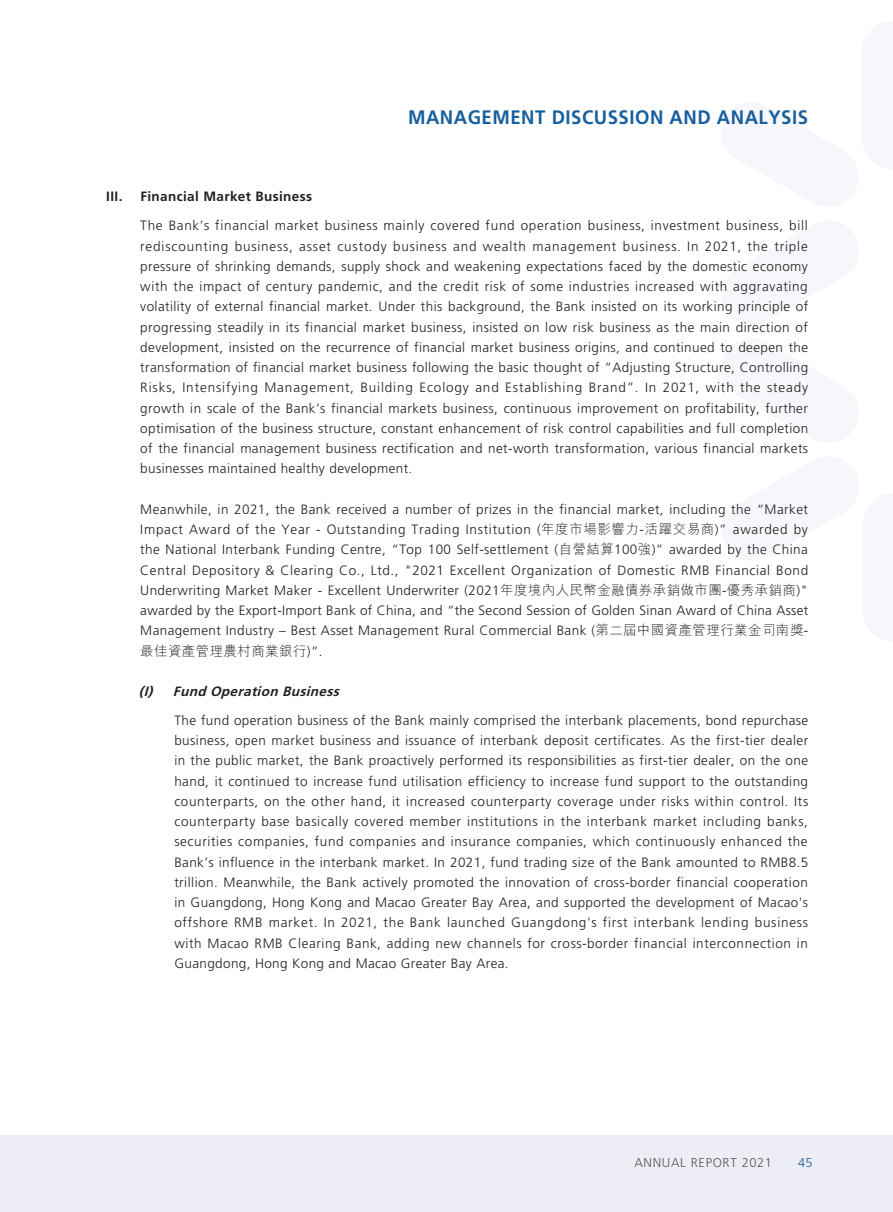
<style>
.page{position:relative;width:893px;height:1212px;background:#fff}
.page>*{position:absolute;margin:0;border:0;box-sizing:border-box;transform-origin:0 0}
.t1{font:700 19.5px "Frutiger LT Std";letter-spacing:.03em;color:#175f9d;scale:.95 1}
.t2{font:300 13.5px/20.2px "Frutiger LT Std";letter-spacing:.03em;color:#231f20;text-align:justify}
.t3{font:700 13.5px "Frutiger LT Std";letter-spacing:.03em;color:#231f20}
.t4{font:italic 700 13.5px "Frutiger LT Std";color:#231f20}
.t5{font:300 13.5px "M Hei HK";letter-spacing:.03em;color:#231f20}
.t6{font:300 12.75px "Frutiger LT Std";letter-spacing:.055em;color:#57585a}
.t7{font:300 12.75px "Frutiger LT Std";color:#175f9d}
.s1{font-family:"M Hei HK"}
.s2{font-family:"Frutiger LT Std"}
</style>
<div class="page">
<div style="left:0;top:1135px;width:893px;height:77px;background:#ededf5"></div>
<h1 class="t1" style="left:408px;top:105px;width:423px">MANAGEMENT DISCUSSION AND ANALYSIS</h1>
<p class="t3" style="left:106px;top:189px;width:18px">III.</p>
<p class="t3" style="left:140px;top:189px;width:173px">Financial Market Business</p>
<p class="t2" style="left:140px;top:216px;width:669px">The Bank’s financial market business mainly covered fund operation business, investment business, bill rediscounting business, asset custody business and wealth management business. In 2021, the triple pressure of shrinking demands, supply shock and weakening expectations faced by the domestic economy with the impact of century pandemic, and the credit risk of some industries increased with aggravating volatility of external financial market. Under this background, the Bank insisted on its working principle of progressing steadily in its financial market business, insisted on low risk business as the main direction of development, insisted on the recurrence of financial market business origins, and continued to deepen the transformation of financial market business following the basic thought of “Adjusting Structure, Controlling Risks, Intensifying Management, Building Ecology and Establishing Brand”. In 2021, with the steady growth in scale of the Bank’s financial markets business, continuous improvement on profitability, further optimisation of the business structure, constant enhancement of risk control capabilities and full completion of the financial management business rectification and net-worth transformation, various financial markets businesses maintained healthy development.</p>
<p class="t2" style="left:140px;top:499px;width:669px">Meanwhile, in 2021, the Bank received a number of prizes in the financial market, including the “Market Impact Award of the Year - Outstanding Trading Institution (<span class="s1">年度市場影響力</span>-<span class="s1">活躍交易商</span>)” awarded by the National Interbank Funding Centre, “Top 100 Self-settlement (<span class="s1">自營結算</span>100<span class="s1">強</span>)” awarded by the China Central Depository &amp; Clearing Co., Ltd., "2021 Excellent Organization of Domestic RMB Financial Bond Underwriting Market Maker - Excellent Underwriter (2021<span class="s1">年度境內人民幣金融債券承銷做市團</span>-<span class="s1">優秀承銷商</span>)" awarded by the Export-Import Bank of China, and “the Second Session of Golden Sinan Award of China Asset Management Industry – Best Asset Management Rural Commercial Bank (<span class="s1">第二屆中國資產管理行業金司南獎</span>-</p>
<p class="t5" style="left:140px;top:644px;width:184px">最佳資產管理農村商業銀行<span class="s2">)”.</span></p>
<p class="t4" style="left:139px;top:683px;width:206px">(I) Fund Operation Business</p>
<p class="t2" style="left:174px;top:710px;width:635px">The fund operation business of the Bank mainly comprised the interbank placements, bond repurchase business, open market business and issuance of interbank deposit certificates. As the first-tier dealer in the public market, the Bank proactively performed its responsibilities as first-tier dealer, on the one hand, it continued to increase fund utilisation efficiency to increase fund support to the outstanding counterparts, on the other hand, it increased counterparty coverage under risks within control. Its counterparty base basically covered member institutions in the interbank market including banks, securities companies, fund companies and insurance companies, which continuously enhanced the Bank’s influence in the interbank market. In 2021, fund trading size of the Bank amounted to RMB8.5 trillion. Meanwhile, the Bank actively promoted the innovation of cross-border financial cooperation in Guangdong, Hong Kong and Macao Greater Bay Area, and supported the development of Macao's offshore RMB market. In 2021, the Bank launched Guangdong's first interbank lending business with Macao RMB Clearing Bank, adding new channels for cross-border financial interconnection in Guangdong, Hong Kong and Macao Greater Bay Area.</p>
<p class="t6" style="left:634px;top:1156px;width:139px">ANNUAL REPORT 2021</p>
<p class="t7" style="left:798px;top:1156px;width:16px">45</p>
</div>
